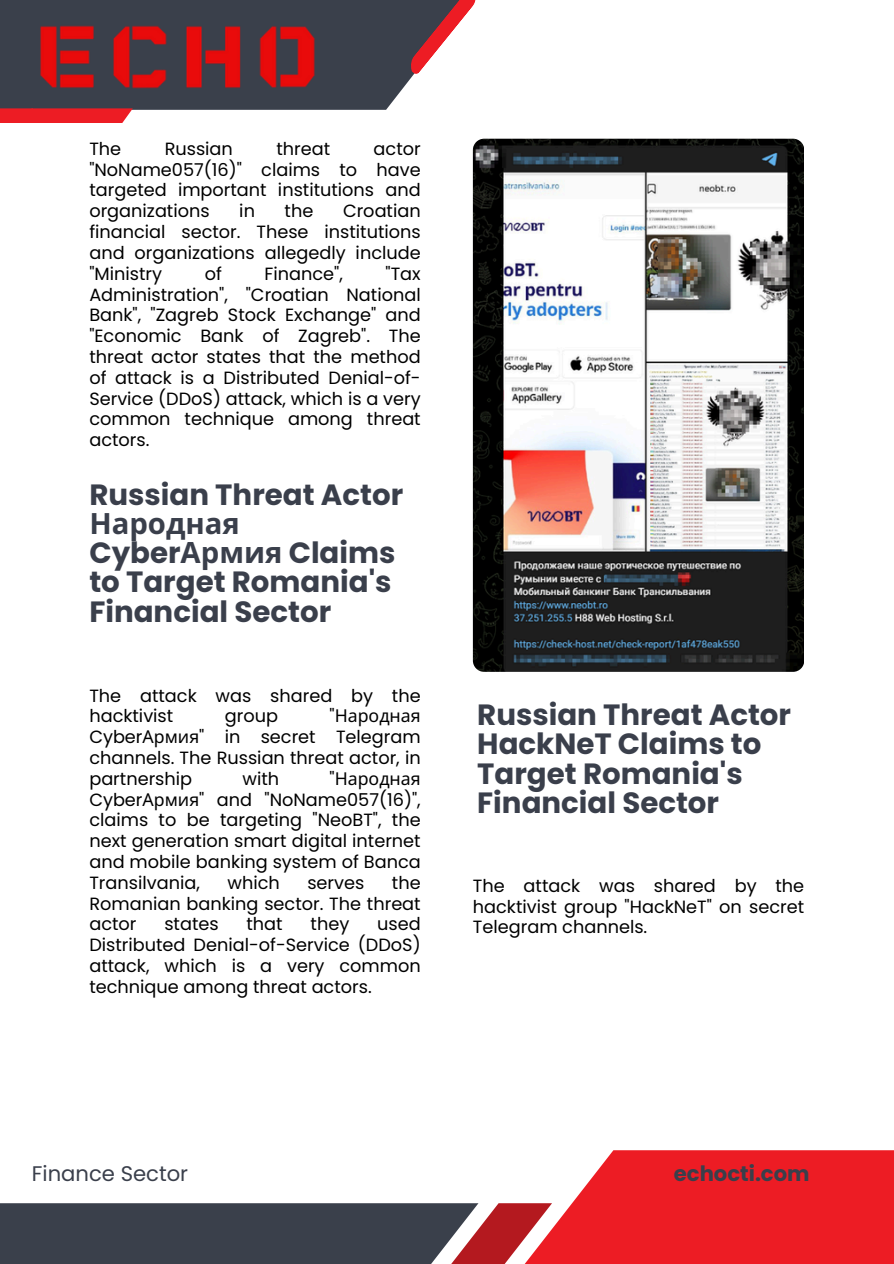
<style>
.page{position:relative;width:894px;height:1264px;background:#fff}
.page>*{position:absolute;margin:0;border:0;box-sizing:border-box;transform-origin:0 0}
.t1{font:700 29.25px/29.2px "Poppins";color:#3a3f4b}
.t2{font:21.15px "Poppins";color:#3a3f4b}
.t3{font:700 21.15px "Poppins";color:#3a3f4b}
.t4{font:17.7px/20.9px "Poppins";color:#000;text-align:justify}
.s1{font-family:"Noto Sans"}
</style>
<div class="page">
<svg style="left:0;top:1150px;width:893px;height:113px"></svg>
<div style="left:0;top:0;width:414px;height:110px;background:#3a404b"></div>
<img style="left:37px;top:24px;width:282px;height:66px">
<svg style="left:410px;top:0;width:66px;height:74px"></svg>
<div style="left:0;top:108px;width:33px;height:15px;background:#ed1c24"></div>
<svg style="left:21px;top:108px;width:112px;height:15px;background:#e9272f"></svg>
<img style="left:472px;top:139px;width:331px;height:533px;border-radius:11px">
<p class="t4" style="left:89px;top:138px;width:33px">The</p>
<p class="t4" style="left:165px;top:138px;width:70px">Russian</p>
<p class="t4" style="left:276px;top:138px;width:55px">threat</p>
<p class="t4" style="left:89px;top:138px;width:333px;text-indent:284px">actor "NoName057(16)" claims to have targeted important institutions and organizations</p>
<p class="t4" style="left:89px;top:201px;width:333px;text-indent:253px">Croatian financial sector. These institutions and organizations allegedly include "Ministry</p>
<p class="t4" style="left:239px;top:201px;width:17px">in</p>
<p class="t4" style="left:284px;top:201px;width:30px">the</p>
<p class="t4" style="left:89px;top:263px;width:333px;text-indent:296px">"Tax Administration", "Croatian National Bank", "Zagreb Stock Exchange" and "Economic Bank of Zagreb". The threat actor states that the method of attack is a Distributed Denial-of-Service (DDoS) attack, which is a very common technique among threat actors.</p>
<p class="t4" style="left:205px;top:263px;width:19px">of</p>
<p class="t4" style="left:264px;top:263px;width:80px">Finance",</p>
<p class="t1" style="left:89px;top:480px;width:315px">Russian Threat Actor<br><span class="s1">Народная<br></span>Cyber<span class="s1">Армия</span> Claims to Target Romania's<br>Financial Sector</p>
<h1 class="t4" style="left:89px;top:685px;width:333px">The attack was shared by the hacktivist</h1>
<h1 class="t4" style="left:89px;top:705px;width:333px;text-indent:240px">"<span class="s1">Народная </span>Cyber<span class="s1">Армия</span>" in secret Telegram channels. The Russian threat actor, in partnership</h1>
<h1 class="t4" style="left:225px;top:705px;width:55px">group</h1>
<h1 class="t4" style="left:89px;top:768px;width:333px;text-indent:240px">"<span class="s1">Народная </span>Cyber<span class="s1">Армия</span>" and "NoName057(16)", claims to be targeting "NeoBT", the next generation smart digital internet and mobile banking system of Banca Transilvania,</h1>
<h1 class="t4" style="left:242px;top:768px;width:38px">with</h1>
<h1 class="t4" style="left:227px;top:872px;width:54px">which</h1>
<h1 class="t4" style="left:307px;top:872px;width:58px">serves</h1>
<h1 class="t4" style="left:89px;top:872px;width:333px;text-indent:302px">the Romanian banking sector. The threat actor</h1>
<h1 class="t4" style="left:89px;top:913px;width:333px;text-indent:288px">used Distributed Denial-of-Service (DDoS) attack, which is a very common technique among threat actors.</h1>
<h1 class="t4" style="left:164px;top:913px;width:56px">states</h1>
<h1 class="t4" style="left:246px;top:913px;width:38px">that</h1>
<h1 class="t4" style="left:310px;top:913px;width:40px">they</h1>
<h3 class="t1" style="left:477px;top:700px;width:315px">Russian Threat Actor<br>HackNeT Claims to<br>Target Romania's<br>Financial Sector</h3>
<p class="t4" style="left:472px;top:875px;width:333px">The attack was shared by the hacktivist group "HackNeT" on secret Telegram channels.</p>
<h2 class="t2" style="left:32px;top:1158px;width:158px">Finance Sector</h2>
<h1 class="t3" style="left:673px;top:1158px;width:137px">echocti.com</h1>
</div>
